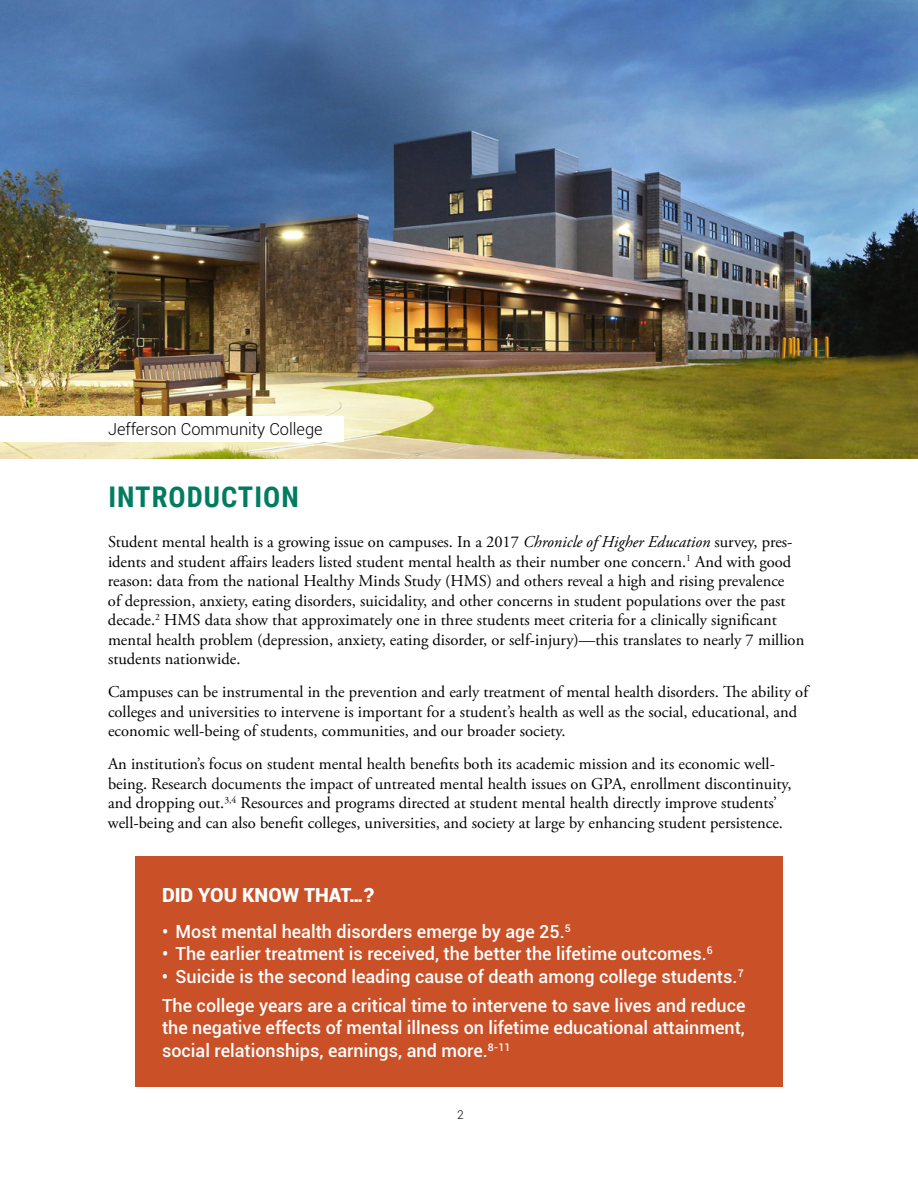
<style>
.page{position:relative;width:918px;height:1188px;background:#fff}
.page>*{position:absolute;margin:0;border:0;box-sizing:border-box;transform-origin:0 0}
.t1{font:700 28.5px "Roboto Condensed";letter-spacing:.035em;color:#007c60}
.t2{font:900 19.5px "Roboto";color:#fff}
.t3{font:500 18px/29.2px "Roboto";color:#fff}
.t4{font:16.5px/19.5px "Adobe Garamond Pro";color:#000}
.t5{font:300 16.5px "Roboto";color:#000}
.t6{font:300 12px "Roboto";color:#000}
.s1{font-style:italic}
</style>
<div class="page">
<div style="left:135px;top:856px;width:648px;height:231px;background:#c95027"></div>
<img style="left:0;top:0;width:918px;height:459px">
<div style="left:0;top:416px;width:343px;height:26px;background:#fff"></div>
<p class="t5" style="left:108px;top:418px;width:216px">Jefferson Community College</p>
<h1 class="t1" style="left:109px;top:477px;width:192px">INTRODUCTION</h1>
<p class="t4" style="left:108px;top:533px;width:698px">Student mental health is a growing issue on campuses. In a 2017 <span class="s1">Chronicle of Higher Education</span> survey, pres&shy;idents and student affairs leaders listed student mental health as their number one concern.<sup>1</sup> And with good reason: data from the national Healthy Minds Study (HMS) and others reveal a high and rising prevalence<br>of depression, anxiety, eating disorders, suicidality, and other concerns in student populations over the past decade.<sup>2</sup> HMS data show that approximately one in three students meet criteria for a clinically significant mental health problem (depression, anxiety, eating disorder, or self-injury)—this translates to nearly 7 million students nationwide.</p>
<p class="t4" style="left:108px;top:683px;width:702px">Campuses can be instrumental in the prevention and early treatment of mental health disorders. The ability of colleges and universities to intervene is important for a student’s health as well as the social, educational, and economic well-being of students, communities, and our broader society.</p>
<p class="t4" style="left:108px;top:755px;width:685px">An institution’s focus on student mental health benefits both its academic mission and its economic well&shy;being. Research documents the impact of untreated mental health issues on GPA, enrollment discontinuity, and dropping out.<sup>3,4</sup> Resources and programs directed at student mental health directly improve students’ well-being and can also benefit colleges, universities, and society at large by enhancing student persistence.</p>
<p class="t2" style="left:162px;top:881px;width:214px">DID YOU KNOW THAT…?</p>
<p class="t3" style="left:162px;top:916px;width:410px">• Most mental health disorders emerge by age 25.<sup>5</sup></p>
<p class="t3" style="left:162px;top:938px;width:552px">• The earlier treatment is received, the better the lifetime outcomes.<sup>6</sup></p>
<p class="t3" style="left:162px;top:961px;width:585px">• Suicide is the second leading cause of death among college students.<sup>7<br></sup>The college years are a critical time to intervene to save lives and reduce</p>
<p class="t3" style="left:162px;top:1016px;width:584px;line-height:22.5px">the negative effects of mental illness on lifetime educational attainment, social relationships, earnings, and more.<sup>8-11</sup></p>
<p class="t6" style="left:457px;top:1106px;width:8px">2</p>
</div>
